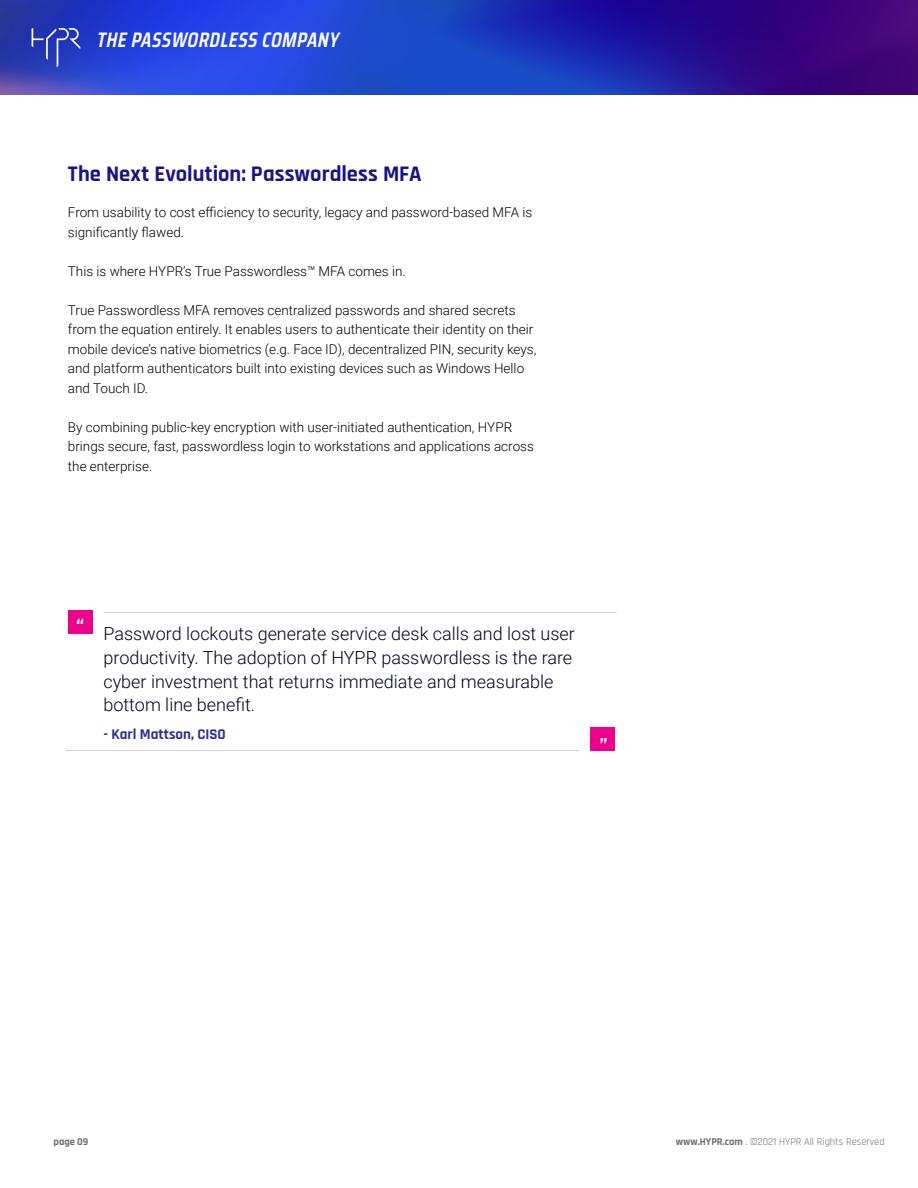
<style>
.page{position:relative;width:918px;height:1188px;background:#fff}
.page>*{position:absolute;margin:0;border:0;box-sizing:border-box;transform-origin:0 0}
.t1{font:700 22.5px "Rajdhani";color:#1a1288}
.t2{font:700 22.5px "Rajdhani";color:#fff}
.t3{font:italic 600 21px "Saira Condensed";color:#fff}
.t4{font:300 18px/24px "Roboto";color:#00001f}
.t5{font:700 15px "Rajdhani";color:#2e3092}
.t6{font:300 13.5px/19.5px "Roboto";color:#000}
.t7{font:10.5px "Rajdhani";color:#6d6e71}
.t8{font:700 10.5px "Rajdhani";color:#6d6e71}
.s1{font-weight:700}
</style>
<div class="page">
<img style="left:0;top:0;width:918px;height:94px">
<svg style="left:32px;top:28px;width:48px;height:39px;background:#3e51c2"></svg>
<div style="left:68px;top:611px;width:25px;height:23px;background:#ed008c"></div>
<div style="left:590px;top:728px;width:25px;height:23px;background:#ed008c"></div>
<hr style="left:103px;top:612px;width:514px;height:1px;background:#ccccd1">
<hr style="left:66px;top:750px;width:513px;height:1px;background:#ccccd1">
<h2 class="t3" style="left:96px;top:24px;width:249px">THEPASSWORDLESSCOMPANY</h2>
<h1 class="t1" style="left:68px;top:160px;width:355px">The Next Evolution: Passwordless MFA</h1>
<p class="t6" style="left:68px;top:202px;width:466px">From usability to cost efficiency to security, legacy and password-based MFA is significantly flawed.</p>
<p class="t6" style="left:68px;top:261px;width:339px">This is where HYPR’s True Passwordless™ MFA comes in.</p>
<p class="t6" style="left:68px;top:300px;width:470px">True Passwordless MFA removes centralized passwords and shared secrets from the equation entirely. It enables users to authenticate their identity on their mobile device’s native biometrics (e.g. Face ID), decentralized PIN, security keys, and platform authenticators built into existing devices such as Windows Hello and Touch ID.</p>
<p class="t6" style="left:68px;top:417px;width:467px">By combining public-key encryption with user-initiated authentication, HYPR brings secure, fast, passwordless login to workstations and applications across the enterprise.</p>
<h1 class="t2" style="left:76px;top:612px;width:9px">“</h1>
<h3 class="t4" style="left:103px;top:620px;width:473px">Password lockouts generate service desk calls and lost user productivity. The adoption of HYPR passwordless is the rare cyber investment that returns immediate and measurable bottom line benefit.</h3>
<p class="t5" style="left:103px;top:725px;width:124px">- Karl Mattson, CISO</p>
<h1 class="t2" style="left:608px;top:750px;width:9px;rotate:-180deg">“</h1>
<p class="t8" style="left:54px;top:1135px;width:36px">page 09</p>
<p class="t7" style="left:676px;top:1135px;width:210px"><span class="s1">www.HYPR.com</span> . ©2021 HYPR All Rights Reserved</p>
</div>
